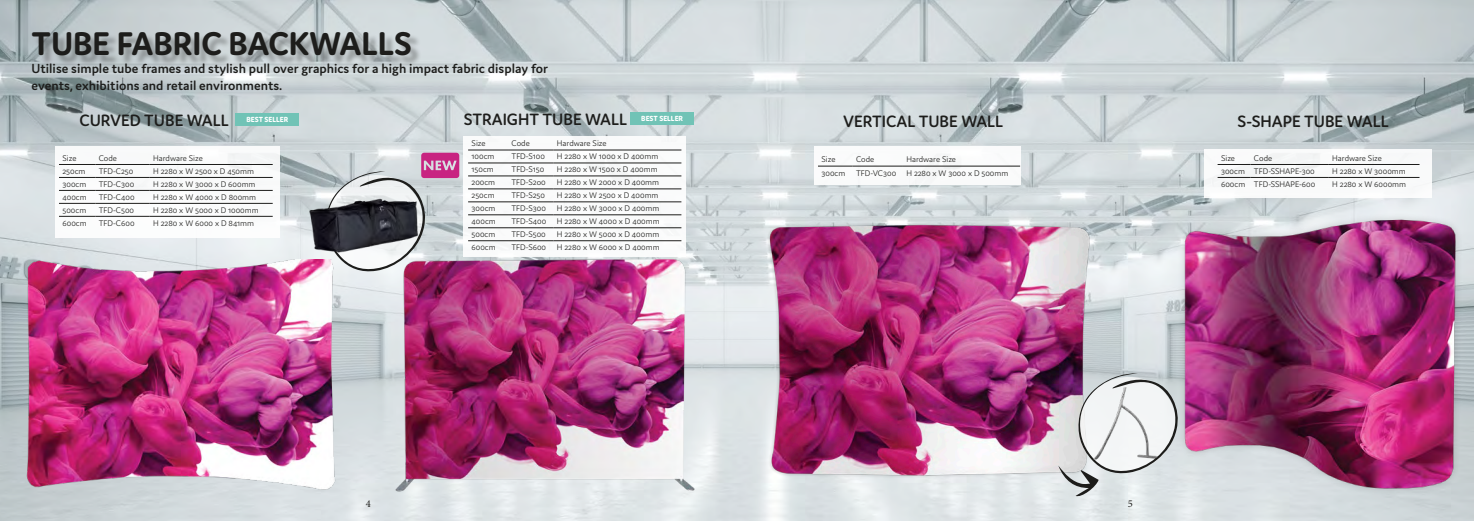
<style>
.page{position:relative;width:1474px;height:521px;background:#fff}
.page>*{position:absolute;margin:0;border:0;box-sizing:border-box;transform-origin:0 0}
.t1{font:700 35px "Domus";color:#1d1d1b}
.t2{font:600 17.5px "Domus";color:#1d1d1b}
.t3{font:600 14px/16.8px "Domus";color:#1d1d1b}
.t4{font:10.5px "Minion Pro";color:#1d1d1b}
.t5{font:300 8.75px/13.1px "Domus";color:#1d1d1b}
.t6{font:800 7.88px "Domus";color:#fff}
</style>
<div class="page">
<img style="left:0;top:0;width:1473px;height:521px">
<div style="left:34px;top:34px;width:388px;height:32px;background:#1d1d1b;opacity:.36"></div>
<img style="left:20px;top:259px;width:322px;height:237px">
<img style="left:389px;top:242px;width:311px;height:263px">
<img style="left:291px;top:165px;width:28px;height:97px">
<div style="left:235px;top:113px;width:64px;height:13px;background:#71c3b6"></div>
<div style="left:630px;top:112px;width:64px;height:13px;background:#71c3b6"></div>
<img style="left:1130px;top:202px;width:343px;height:319px">
<img style="left:737px;top:224px;width:375px;height:264px">
<svg style="left:1058px;top:370px;width:124px;height:128px;background:#c6c5cb"></svg>
<img style="left:1091px;top:387px;width:86px;height:72px">
<div style="left:814px;top:146px;width:206px;height:38px;background:#fff"></div>
<hr style="left:818px;top:166px;width:34px;height:1px;background:#1d1d1b">
<hr style="left:852px;top:166px;width:51px;height:1px;background:#1d1d1b">
<hr style="left:903px;top:166px;width:117px;height:1px;background:#1d1d1b">
<div style="left:1204px;top:149px;width:227px;height:49px;background:#fff"></div>
<hr style="left:1217px;top:164px;width:33px;height:1px;background:#1d1d1b">
<hr style="left:1250px;top:164px;width:78px;height:1px;background:#1d1d1b">
<hr style="left:1328px;top:164px;width:91px;height:1px;background:#1d1d1b">
<hr style="left:1217px;top:177px;width:33px;height:1px;background:#1d1d1b">
<hr style="left:1250px;top:177px;width:78px;height:1px;background:#1d1d1b">
<hr style="left:1328px;top:177px;width:91px;height:1px;background:#1d1d1b">
<svg style="left:319px;top:153px;width:140px;height:123px"></svg>
<div style="left:55px;top:146px;width:225px;height:92px;background:#fff"></div>
<hr style="left:59px;top:164px;width:36px;height:1px;background:#1d1d1b">
<hr style="left:95px;top:164px;width:55px;height:1px;background:#1d1d1b">
<hr style="left:150px;top:164px;width:123px;height:1px;background:#1d1d1b">
<hr style="left:59px;top:177px;width:36px;height:1px;background:#1d1d1b">
<hr style="left:95px;top:177px;width:55px;height:1px;background:#1d1d1b">
<hr style="left:150px;top:177px;width:123px;height:1px;background:#1d1d1b">
<hr style="left:59px;top:190px;width:36px;height:1px;background:#1d1d1b">
<hr style="left:95px;top:190px;width:55px;height:1px;background:#1d1d1b">
<hr style="left:150px;top:190px;width:123px;height:1px;background:#1d1d1b">
<hr style="left:59px;top:203px;width:36px;height:1px;background:#1d1d1b">
<hr style="left:95px;top:203px;width:55px;height:1px;background:#1d1d1b">
<hr style="left:150px;top:203px;width:123px;height:1px;background:#1d1d1b">
<hr style="left:59px;top:216px;width:36px;height:1px;background:#1d1d1b">
<hr style="left:95px;top:216px;width:55px;height:1px;background:#1d1d1b">
<hr style="left:150px;top:216px;width:123px;height:1px;background:#1d1d1b">
<div style="left:464px;top:136px;width:222px;height:120px;background:#fff"></div>
<hr style="left:468px;top:150px;width:40px;height:1px;background:#1d1d1b">
<hr style="left:508px;top:150px;width:45px;height:1px;background:#1d1d1b">
<hr style="left:553px;top:150px;width:128px;height:1px;background:#1d1d1b">
<hr style="left:468px;top:163px;width:40px;height:1px;background:#1d1d1b">
<hr style="left:508px;top:163px;width:45px;height:1px;background:#1d1d1b">
<hr style="left:553px;top:163px;width:128px;height:1px;background:#1d1d1b">
<hr style="left:468px;top:176px;width:40px;height:1px;background:#1d1d1b">
<hr style="left:508px;top:176px;width:45px;height:1px;background:#1d1d1b">
<hr style="left:553px;top:176px;width:128px;height:1px;background:#1d1d1b">
<hr style="left:468px;top:189px;width:40px;height:1px;background:#1d1d1b">
<hr style="left:508px;top:189px;width:45px;height:1px;background:#1d1d1b">
<hr style="left:553px;top:189px;width:128px;height:1px;background:#1d1d1b">
<hr style="left:468px;top:202px;width:40px;height:1px;background:#1d1d1b">
<hr style="left:508px;top:202px;width:45px;height:1px;background:#1d1d1b">
<hr style="left:553px;top:202px;width:128px;height:1px;background:#1d1d1b">
<hr style="left:468px;top:215px;width:40px;height:1px;background:#1d1d1b">
<hr style="left:508px;top:215px;width:45px;height:1px;background:#1d1d1b">
<hr style="left:553px;top:215px;width:128px;height:1px;background:#1d1d1b">
<hr style="left:468px;top:228px;width:40px;height:1px;background:#1d1d1b">
<hr style="left:508px;top:228px;width:45px;height:1px;background:#1d1d1b">
<hr style="left:553px;top:228px;width:128px;height:1px;background:#1d1d1b">
<hr style="left:468px;top:241px;width:40px;height:1px;background:#1d1d1b">
<hr style="left:508px;top:241px;width:45px;height:1px;background:#1d1d1b">
<hr style="left:553px;top:241px;width:128px;height:1px;background:#1d1d1b">
<h1 class="t1" style="left:32px;top:24px;width:382px">TUBE FABRIC BACKWALLS</h1>
<h3 class="t3" style="left:32px;top:60px;width:518px">Utilise simple tube frames and stylish pull over graphics for a high impact fabric display for events, exhibitions and retail environments.</h3>
<h2 class="t2" style="left:79px;top:111px;width:151px">CURVED TUBE WALL</h2>
<p class="t6" style="left:246px;top:115px;width:43px">BEST SELLER</p>
<h2 class="t2" style="left:464px;top:110px;width:165px">STRAIGHT TUBE WALL</h2>
<p class="t6" style="left:641px;top:114px;width:43px">BEST SELLER</p>
<h2 class="t2" style="left:843px;top:111px;width:161px">VERTICAL TUBE WALL</h2>
<p class="t5" style="left:821px;top:153px;width:15px">Size</p>
<p class="t5" style="left:856px;top:153px;width:20px">Code</p>
<p class="t5" style="left:471px;top:137px;width:15px">Size</p>
<p class="t5" style="left:511px;top:137px;width:20px">Code</p>
<p class="t5" style="left:557px;top:137px;width:51px">Hardware Size</p>
<p class="t5" style="left:471px;top:150px;width:24px">100cm</p>
<p class="t5" style="left:511px;top:150px;width:35px">TFD-S100</p>
<p class="t5" style="left:557px;top:150px;width:103px">H 2280 x W 1000 x D 400mm</p>
<p class="t5" style="left:471px;top:163px;width:24px">150cm</p>
<p class="t5" style="left:511px;top:163px;width:34px">TFD-S150</p>
<p class="t5" style="left:557px;top:163px;width:102px">H 2280 x W 1500 x D 400mm</p>
<p class="t5" style="left:471px;top:176px;width:25px">200cm</p>
<p class="t5" style="left:511px;top:176px;width:36px">TFD-S2o0</p>
<p class="t5" style="left:557px;top:176px;width:104px">H 2280 x W 2000 x D 400mm</p>
<p class="t5" style="left:471px;top:189px;width:25px">250cm</p>
<p class="t5" style="left:511px;top:189px;width:35px">TFD-S250</p>
<p class="t5" style="left:557px;top:189px;width:103px">H 2280 x W 2500 x D 400mm</p>
<p class="t5" style="left:471px;top:202px;width:25px">300cm</p>
<p class="t5" style="left:511px;top:202px;width:36px">TFD-S300</p>
<p class="t5" style="left:557px;top:202px;width:104px">H 2280 x W 3000 x D 400mm</p>
<p class="t5" style="left:471px;top:215px;width:26px">400cm</p>
<p class="t5" style="left:511px;top:215px;width:150px">TFD-S400 H 2280 x W 4000 x D 400mm</p>
<p class="t5" style="left:471px;top:228px;width:25px">500cm</p>
<p class="t5" style="left:511px;top:228px;width:36px">TFD-S500</p>
<p class="t5" style="left:557px;top:228px;width:104px">H 2280 x W 5000 x D 400mm</p>
<p class="t5" style="left:471px;top:241px;width:26px">600cm</p>
<p class="t5" style="left:511px;top:241px;width:150px">TFD-S600 H 2280 x W 6000 x D 400mm</p>
<p class="t5" style="left:62px;top:151px;width:15px">Size</p>
<p class="t5" style="left:99px;top:151px;width:20px">Code</p>
<p class="t5" style="left:153px;top:151px;width:51px">Hardware Size</p>
<p class="t5" style="left:62px;top:164px;width:25px">250cm</p>
<p class="t5" style="left:99px;top:164px;width:36px">TFD-C250</p>
<p class="t5" style="left:153px;top:164px;width:102px">H 2280 x W 2500 x D 450mm</p>
<p class="t5" style="left:62px;top:177px;width:25px">300cm</p>
<p class="t5" style="left:99px;top:177px;width:37px">TFD-C300</p>
<p class="t5" style="left:153px;top:177px;width:104px">H 2280 x W 3000 x D 600mm</p>
<p class="t5" style="left:62px;top:190px;width:26px">400cm</p>
<p class="t5" style="left:99px;top:190px;width:37px">TFD-C400</p>
<p class="t5" style="left:153px;top:190px;width:104px">H 2280 x W 4000 x D 800mm</p>
<p class="t5" style="left:62px;top:203px;width:25px">500cm</p>
<p class="t5" style="left:99px;top:203px;width:37px">TFD-C500</p>
<p class="t5" style="left:153px;top:203px;width:107px">H 2280 x W 5000 x D 1000mm</p>
<p class="t5" style="left:62px;top:216px;width:26px">600cm</p>
<p class="t5" style="left:99px;top:216px;width:37px">TFD-C600</p>
<p class="t5" style="left:153px;top:216px;width:102px">H 2280 x W 6000 x D 841mm</p>
<p class="t5" style="left:821px;top:153px;width:188px;text-indent:85px">Hardware Size<br>300cm TFD-VC300 H 2280 x W 3000 x D 500mm</p>
<h2 class="t2" style="left:1237px;top:111px;width:153px">S-SHAPE TUBE WALL</h2>
<p class="t5" style="left:1221px;top:151px;width:15px">Size</p>
<p class="t5" style="left:1253px;top:151px;width:20px">Code</p>
<p class="t5" style="left:1332px;top:151px;width:51px">Hardware Size</p>
<p class="t5" style="left:1221px;top:164px;width:95px">300cm TFD-SSHAPE-300</p>
<p class="t5" style="left:1332px;top:164px;width:75px">H 2280 x W 3000mm</p>
<p class="t5" style="left:1221px;top:177px;width:96px">600cm TFD-SSHAPE-600</p>
<p class="t5" style="left:1332px;top:177px;width:75px">H 2280 x W 6000mm</p>
<p class="t4" style="left:366px;top:496px;width:7px">4</p>
<p class="t4" style="left:1127px;top:497px;width:7px">5</p>
</div>
